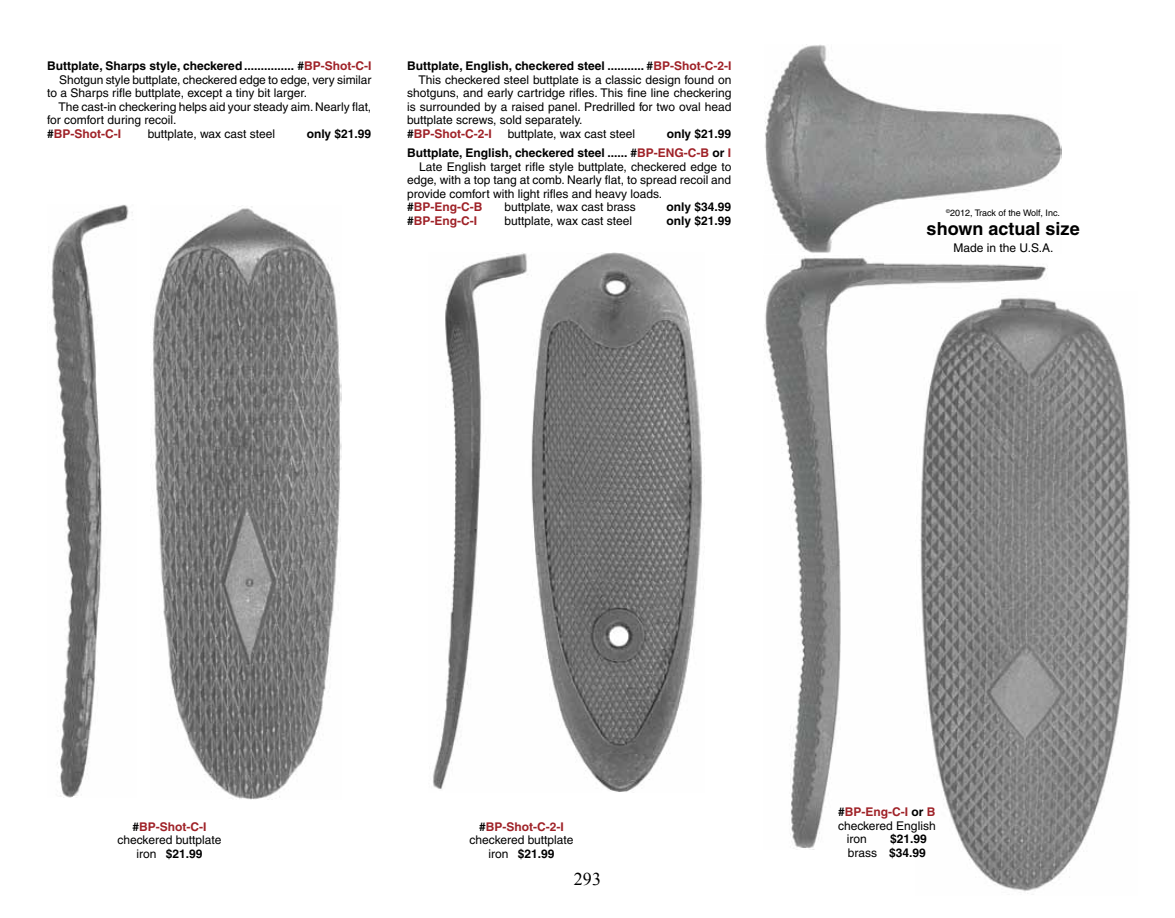
<style>
.page{position:relative;width:1175px;height:918px;background:#fff}
.page>*{position:absolute;margin:0;border:0;box-sizing:border-box;transform-origin:0 0}
.t1{font:700 18px "Helvetica";color:#000}
.t2{font:18px "Times New Roman";color:#000}
.t3{font:12px/13.5px "Helvetica";color:#000;text-align:center}
.t4{font:700 12px/19.5px "Helvetica";color:#000;text-align:right}
.t5{font:700 12px "Helvetica";color:#9f2228}
.t6{font:9px "Helvetica";color:#000}
.s1{color:#9f2228}
.s2{color:#000}
.s3{font-weight:700}
.s4{font-weight:700;color:#9f2228}
.s5{font-weight:400}
</style>
<div class="page">
<img style="left:764px;top:257px;width:284px;height:593px">
<img style="left:915px;top:291px;width:216px;height:603px">
<img style="left:765px;top:45px;width:297px;height:208px">
<img style="left:51px;top:204px;width:82px;height:594px">
<img style="left:152px;top:206px;width:189px;height:594px">
<img style="left:433px;top:253px;width:269px;height:539px">
<p class="t4" style="left:47px;top:56px;width:325px">Buttplate, Sharps style, checkered ............... #<span class="s1">BP-Shot-C-I</span></p>
<p class="t3" style="left:59px;top:73px;width:314px">Shotgun style buttplate, checkered edge to edge, very similar</p>
<p class="t3" style="left:47px;top:86px;width:261px">to a Sharps rifle buttplate, except a tiny bit larger.</p>
<p class="t3" style="left:59px;top:100px;width:314px">The cast-in checkering helps aid your steady aim.Nearly flat,</p>
<p class="t3" style="left:47px;top:113px;width:131px">for comfort during recoil.</p>
<p class="t5" style="left:47px;top:126px;width:75px"><span class="s2">#</span>BP-Shot-C-I</p>
<p class="t3" style="left:148px;top:127px;width:129px">buttplate, wax cast steel</p>
<p class="t4" style="left:307px;top:123px;width:66px">only $21.99</p>
<p class="t4" style="left:407px;top:56px;width:325px">Buttplate, English, checkered steel ........... #<span class="s1">BP-Shot-C-2-I</span></p>
<p class="t3" style="left:418px;top:73px;width:314px">This checkered steel buttplate is a classic design found on</p>
<p class="t3" style="left:407px;top:86px;width:326px">shotguns, and early cartridge rifles. This fine line checkering</p>
<p class="t3" style="left:407px;top:100px;width:326px">is surrounded by a raised panel. Predrilled for two oval head</p>
<p class="t3" style="left:407px;top:113px;width:177px">buttplate screws, sold separately.</p>
<p class="t5" style="left:407px;top:126px;width:86px"><span class="s2">#</span>BP-Shot-C-2-I</p>
<p class="t3" style="left:507px;top:127px;width:129px">buttplate, wax cast steel</p>
<p class="t4" style="left:407px;top:123px;width:325px">only $21.99<br>Buttplate, English, checkered steel ...... #<span class="s1">BP-ENG-C-B</span> or <span class="s1">I</span></p>
<p class="t3" style="left:407px;top:160px;width:326px;text-align:left;text-indent:12px">Late English target rifle style buttplate, checkered edge to edge, with a top tang at comb. Nearly flat, to spread recoil and provide comfort with light rifles and heavy loads. <span class="s3">#</span><span class="s4">BP-Eng-C-B</span></p>
<p class="t3" style="left:504px;top:200px;width:133px">buttplate, wax cast brass</p>
<p class="t4" style="left:666px;top:197px;width:66px">only $34.99</p>
<p class="t5" style="left:407px;top:213px;width:71px"><span class="s2">#</span>BP-Eng-C-I</p>
<p class="t3" style="left:504px;top:214px;width:129px">buttplate, wax cast steel</p>
<p class="t4" style="left:666px;top:210px;width:66px">only $21.99</p>
<p class="t6" style="left:946px;top:207px;width:115px"><sup>©</sup>2012, Track of the Wolf, Inc.</p>
<h1 class="t1" style="left:926px;top:218px;width:154px">shown actual size</h1>
<p class="t3" style="left:953px;top:241px;width:101px">Made in the U.S.A.</p>
<p class="t3" style="left:117px;top:820px;width:106px"><span class="s3">#</span><span class="s4">BP-Shot-C-I </span>checkered buttplate iron <span class="s3">$21.99</span></p>
<p class="t3" style="left:469px;top:820px;width:106px"><span class="s3">#</span><span class="s4">BP-Shot-C-2-I </span>checkered buttplate iron <span class="s3">$21.99</span></p>
<h1 class="t2" style="left:574px;top:867px;width:28px">293</h1>
<p class="t5" style="left:838px;top:805px;width:99px"><span class="s2">#</span>BP-Eng-C-I <span class="s2">or</span> B</p>
<p class="t3" style="left:838px;top:819px;width:99px">checkered English</p>
<p class="t3" style="left:846px;top:832px;width:22px">iron</p>
<p class="t4" style="left:848px;top:832px;width:80px;line-height:13.5px">$21.99<br><span class="s5">brass</span> $34.99</p>
</div>
